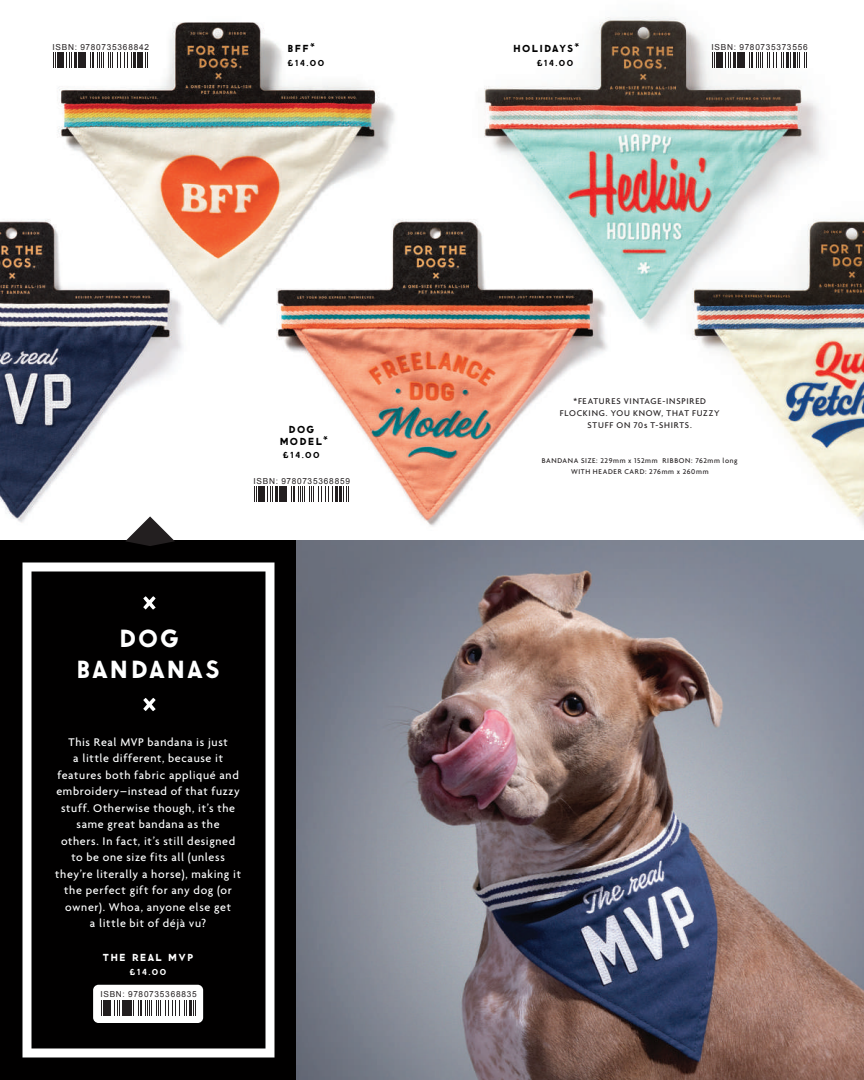
<style>
.page{position:relative;width:864px;height:1080px;background:#fff}
.page>*{position:absolute;margin:0;border:0;box-sizing:border-box;transform-origin:0 0}
.t1{font:25.5px/30.6px "Brass Monkey CT";letter-spacing:.065em;color:#fff;text-align:center}
.t2{font:500 12px/16.5px "Agenda";letter-spacing:.05em;color:#fff;text-align:center}
.t3{font:10.5px/12px "Brass Monkey CT";letter-spacing:.12em;color:#010000;text-align:center}
.t4{font:10.5px "Brass Monkey CT";letter-spacing:.11em;color:#fff}
.t5{font:10.5px "Brass Monkey CT";letter-spacing:.1em;color:#010000}
.t6{font:500 9px/12px "Agenda";letter-spacing:.09em;color:#231f20;text-align:center}
.t7{font:9px "Brass Monkey CT";letter-spacing:.08em;color:#010000}
.t8{font:9px "Brass Monkey CT";color:#fff}
.t9{font:8.25px "Arial";letter-spacing:.095em;color:#231f20}
.t10{font:500 7.5px/10.5px "Agenda";letter-spacing:.08em;color:#231f20;text-align:center}
</style>
<div class="page">
<img style="left:0;top:16px;width:864px;height:511px">
<div style="left:0;top:540px;width:297px;height:540px;background:#010000"></div>
<svg style="left:22px;top:562px;width:252px;height:496px"></svg>
<div style="left:93px;top:985px;width:110px;height:38px;background:#fff;border-radius:5px"></div>
<svg style="left:101px;top:1000px;width:19px;height:15px"></svg>
<hr style="left:122px;top:1000px;width:3px;height:15px;background:#231f20">
<hr style="left:126px;top:1000px;width:3px;height:15px;background:#231f20">
<svg style="left:130px;top:1000px;width:57px;height:15px"></svg>
<hr style="left:189px;top:1000px;width:3px;height:15px;background:#231f20">
<svg style="left:193px;top:1000px;width:3px;height:15px"></svg>
<svg style="left:143px;top:596px;width:13px;height:14px"></svg>
<svg style="left:143px;top:698px;width:13px;height:13px"></svg>
<svg style="left:125px;top:516px;width:50px;height:30px"></svg>
<img style="left:297px;top:540px;width:567px;height:540px">
<svg style="left:712px;top:53px;width:19px;height:15px"></svg>
<hr style="left:733px;top:53px;width:3px;height:15px;background:#231f20">
<hr style="left:737px;top:53px;width:3px;height:15px;background:#231f20">
<svg style="left:741px;top:53px;width:43px;height:15px"></svg>
<hr style="left:786px;top:53px;width:3px;height:15px;background:#231f20">
<svg style="left:790px;top:53px;width:1px;height:15px"></svg>
<hr style="left:793px;top:53px;width:3px;height:15px;background:#231f20">
<svg style="left:797px;top:53px;width:10px;height:15px"></svg>
<svg style="left:53px;top:53px;width:19px;height:15px"></svg>
<hr style="left:74px;top:53px;width:3px;height:15px;background:#231f20">
<hr style="left:78px;top:53px;width:3px;height:15px;background:#231f20">
<svg style="left:82px;top:53px;width:50px;height:15px"></svg>
<hr style="left:133px;top:53px;width:3px;height:15px;background:#231f20">
<svg style="left:138px;top:53px;width:10px;height:15px"></svg>
<svg style="left:254px;top:487px;width:19px;height:15px"></svg>
<hr style="left:275px;top:487px;width:3px;height:15px;background:#231f20">
<hr style="left:279px;top:487px;width:3px;height:15px;background:#231f20">
<svg style="left:283px;top:487px;width:50px;height:15px"></svg>
<hr style="left:335px;top:487px;width:3px;height:15px;background:#231f20">
<hr style="left:339px;top:487px;width:3px;height:15px;background:#231f20">
<svg style="left:343px;top:487px;width:6px;height:15px"></svg>
<p class="t3" style="left:288px;top:42px;width:29px">BFF*</p>
<p class="t7" style="left:288px;top:56px;width:38px">£14.00</p>
<p class="t5" style="left:513px;top:41px;width:68px">HOLIDAYS*</p>
<p class="t7" style="left:537px;top:56px;width:38px">£14.00</p>
<p class="t9" style="left:53px;top:42px;width:98px">ISBN: 9780735368842</p>
<p class="t9" style="left:712px;top:42px;width:98px">ISBN: 9780735373556</p>
<p class="t3" style="left:280px;top:423px;width:50px">DOG<br>MODEL*</p>
<p class="t7" style="left:283px;top:449px;width:38px">£14.00</p>
<p class="t9" style="left:253px;top:476px;width:98px">ISBN: 9780735368859</p>
<h1 class="t1" style="left:76px;top:622px;width:145px">DOG<br>BANDANAS</h1>
<p class="t2" style="left:55px;top:733px;width:187px">This Real MVP bandana is just<br>a little different, because it features both fabric appliqué and embroidery–instead of that fuzzy stuff. Otherwise though, it’s the same great bandana as the<br>others. In fact, it’s still designed to be one size fits all (unless they’re literally a horse), making it the perfect gift for any dog (or owner). Whoa, anyone else get<br>a little bit of déjà vu?</p>
<p class="t4" style="left:103px;top:950px;width:92px">THE REAL MVP</p>
<p class="t8" style="left:130px;top:965px;width:38px">£14.00</p>
<p class="t9" style="left:100px;top:989px;width:98px">ISBN: 9780735368835</p>
<p class="t6" style="left:560px;top:395px;width:161px">*FEATURES VINTAGE-INSPIRED<br>FLOCKING. YOU KNOW, THAT FUZZY<br>STUFF ON 70s T-SHIRTS.</p>
<p class="t10" style="left:542px;top:455px;width:197px">BANDANA SIZE: 229mm x 152mm RIBBON: 762mm long<br>WITH HEADER CARD: 276mm x 260mm</p>
</div>
